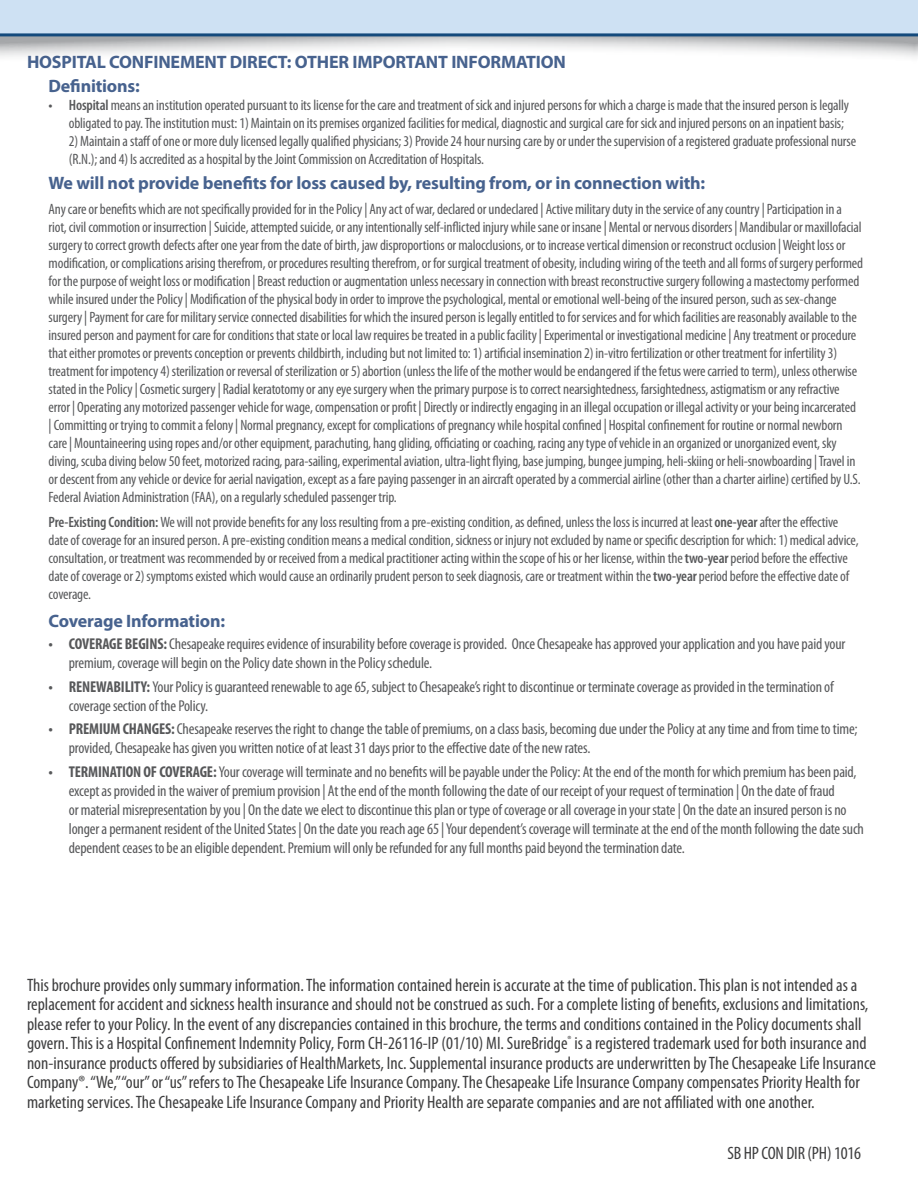
<style>
.page{position:relative;width:918px;height:1188px;background:#fff}
.page>*{position:absolute;margin:0;border:0;box-sizing:border-box;transform-origin:0 0}
.t1{font:condensed 18px/19.5px "Myriad Pro";color:#3e3e3f}
.t2{font:700 18px "Myriad Pro";letter-spacing:-.01em;color:#47628e}
.t3{font:condensed 15.75px/18.9px "Myriad Pro";letter-spacing:-.01em;color:#57585a}
.t4{font:condensed 15px/18px "Myriad Pro";letter-spacing:-.01em;color:#57585a}
.s1{font-weight:600}
.s2{font-weight:700}
</style>
<div class="page">
<svg style="left:0;top:36px;width:918px;height:21px"></svg>
<svg style="left:0;top:0;width:918px;height:36px;background:#c0d6ea"></svg>
<p class="t2" style="left:27px;top:50px;width:540px">HOSPITAL CONFINEMENT DIRECT: OTHER IMPORTANT INFORMATION</p>
<p class="t2" style="left:49px;top:75px;width:93px">Definitions:</p>
<p class="t4" style="left:69px;top:96px;width:782px;text-indent:-20px"><span class="s1">• Hospital</span> means an institution operated pursuant to its license for the care and treatment of sick and injured persons for which a charge is made that the insured person is legally obligated to pay. The institution must: 1) Maintain on its premises organized facilities for medical, diagnostic and surgical care for sick and injured persons on an inpatient basis;</p>
<p class="t4" style="left:69px;top:132px;width:789px">2) Maintain a staff of one or more duly licensed legally qualified physicians; 3) Provide 24 hour nursing care by or under the supervision of a registered graduate professional nurse (R.N.); and 4) Is accredited as a hospital by the Joint Commission on Accreditation of Hospitals.</p>
<p class="t2" style="left:49px;top:171px;width:658px">We will not provide benefits for loss caused by, resulting from, or in connection with:</p>
<p class="t4" style="left:49px;top:200px;width:816px">Any care or benefits which are not specifically provided for in the Policy | Any act of war, declared or undeclared | Active military duty in the service of any country | Participation in a riot, civil commotion or insurrection | Suicide, attempted suicide, or any intentionally self-inflicted injury while sane or insane | Mental or nervous disorders | Mandibular or maxillofacial surgery to correct growth defects after one year from the date of birth, jaw disproportions or malocclusions, or to increase vertical dimension or reconstruct occlusion | Weight loss or modification, or complications arising therefrom, or procedures resulting therefrom, or for surgical treatment of obesity, including wiring of the teeth and all forms of surgery performed for the purpose of weight loss or modification | Breast reduction or augmentation unless necessary in connection with breast reconstructive surgery following a mastectomy performed while insured under the Policy | Modification of the physical body in order to improve the psychological, mental or emotional well-being of the insured person, such as sex-change surgery | Payment for care for military service connected disabilities for which the insured person is legally entitled to for services and for which facilities are reasonably available to the insured person and payment for care for conditions that state or local law requires be treated in a public facility | Experimental or investigational medicine | Any treatment or procedure that either promotes or prevents conception or prevents childbirth, including but not limited to: 1) artificial insemination 2) in-vitro fertilization or other treatment for infertility 3) treatment for impotency 4) sterilization or reversal of sterilization or 5) abortion (unless the life of the mother would be endangered if the fetus were carried to term), unless otherwise stated in the Policy | Cosmetic surgery | Radial keratotomy or any eye surgery when the primary purpose is to correct nearsightedness, farsightedness, astigmatism or any refractive error | Operating any motorized passenger vehicle for wage, compensation or profit | Directly or indirectly engaging in an illegal occupation or illegal activity or your being incarcerated<br>| Committing or trying to commit a felony | Normal pregnancy, except for complications of pregnancy while hospital confined | Hospital confinement for routine or normal newborn care | Mountaineering using ropes and/or other equipment, parachuting, hang gliding, officiating or coaching, racing any type of vehicle in an organized or unorganized event, sky diving, scuba diving below 50 feet, motorized racing, para-sailing, experimental aviation, ultra-light flying, base jumping, bungee jumping, heli-skiing or heli-snowboarding | Travel in or descent from any vehicle or device for aerial navigation, except as a fare paying passenger in an aircraft operated by a commercial airline (other than a charter airline) certified by U.S.<br>Federal Aviation Administration (FAA), on a regularly scheduled passenger trip.</p>
<p class="t4" style="left:49px;top:513px;width:812px"><span class="s1">Pre-Existing Condition:</span> We will not provide benefits for any loss resulting from a pre-existing condition, as defined, unless the loss is incurred at least <span class="s1">one-year</span> after the effective date of coverage for an insured person. A pre-existing condition means a medical condition, sickness or injury not excluded by name or specific description for which: 1) medical advice, consultation, or treatment was recommended by or received from a medical practitioner acting within the scope of his or her license, within the <span class="s1">two-year</span> period before the effective date of coverage or 2) symptoms existed which would cause an ordinarily prudent person to seek diagnosis, care or treatment within the <span class="s1">two-year</span> period before the effective date of coverage.</p>
<p class="t2" style="left:49px;top:609px;width:178px">Coverage Information:</p>
<p class="t3" style="left:69px;top:634px;width:778px;text-indent:-20px"><span class="s2">• COVERAGE BEGINS:</span> Chesapeake requires evidence of insurability before coverage is provided. Once Chesapeake has approved your application and you have paid your premium, coverage will begin on the Policy date shown in the Policy schedule.</p>
<p class="t3" style="left:69px;top:677px;width:766px;text-indent:-20px"><span class="s2">• RENEWABILITY:</span> Your Policy is guaranteed renewable to age 65, subject to Chesapeake’s right to discontinue or terminate coverage as provided in the termination of coverage section of the Policy.</p>
<p class="t3" style="left:69px;top:720px;width:790px;text-indent:-20px"><span class="s2">• PREMIUM CHANGES:</span> Chesapeake reserves the right to change the table of premiums, on a class basis, becoming due under the Policy at any time and from time to time; provided, Chesapeake has given you written notice of at least 31 days prior to the effective date of the new rates.</p>
<p class="t3" style="left:69px;top:762px;width:797px;text-indent:-20px"><span class="s2">• TERMINATION OF COVERAGE:</span> Your coverage will terminate and no benefits will be payable under the Policy: At the end of the month for which premium has been paid, except as provided in the waiver of premium provision | At the end of the month following the date of our receipt of your request of termination | On the date of fraud<br>or material misrepresentation by you | On the date we elect to discontinue this plan or type of coverage or all coverage in your state | On the date an insured person is no longer a permanent resident of the United States | On the date you reach age 65 | Your dependent’s coverage will terminate at the end of the month following the date such dependent ceases to be an eligible dependent. Premium will only be refunded for any full months paid beyond the termination date.</p>
<p class="t1" style="left:27px;top:975px;width:850px">This brochure provides only summary information. The information contained herein is accurate at the time of publication. This plan is not intended as a replacement for accident and sickness health insurance and should not be construed as such. For a complete listing of benefits, exclusions and limitations, please refer to your Policy. In the event of any discrepancies contained in this brochure, the terms and conditions contained in the Policy documents shall govern. This is a Hospital Confinement Indemnity Policy, Form CH-26116-IP (01/10) MI. SureBridge<sup>®</sup> is a registered trademark used for both insurance and non-insurance products offered by subsidiaries of HealthMarkets, Inc. Supplemental insurance products are underwritten by The Chesapeake Life Insurance Company®. “We,” “our” or “us” refers to The Chesapeake Life Insurance Company. The Chesapeake Life Insurance Company compensates Priority Health for marketing services. The Chesapeake Life Insurance Company and Priority Health are separate companies and are not affiliated with one another.</p>
<p class="t1" style="left:727px;top:1143px;width:135px">SB HP CON DIR (PH) 1016</p>
</div>
